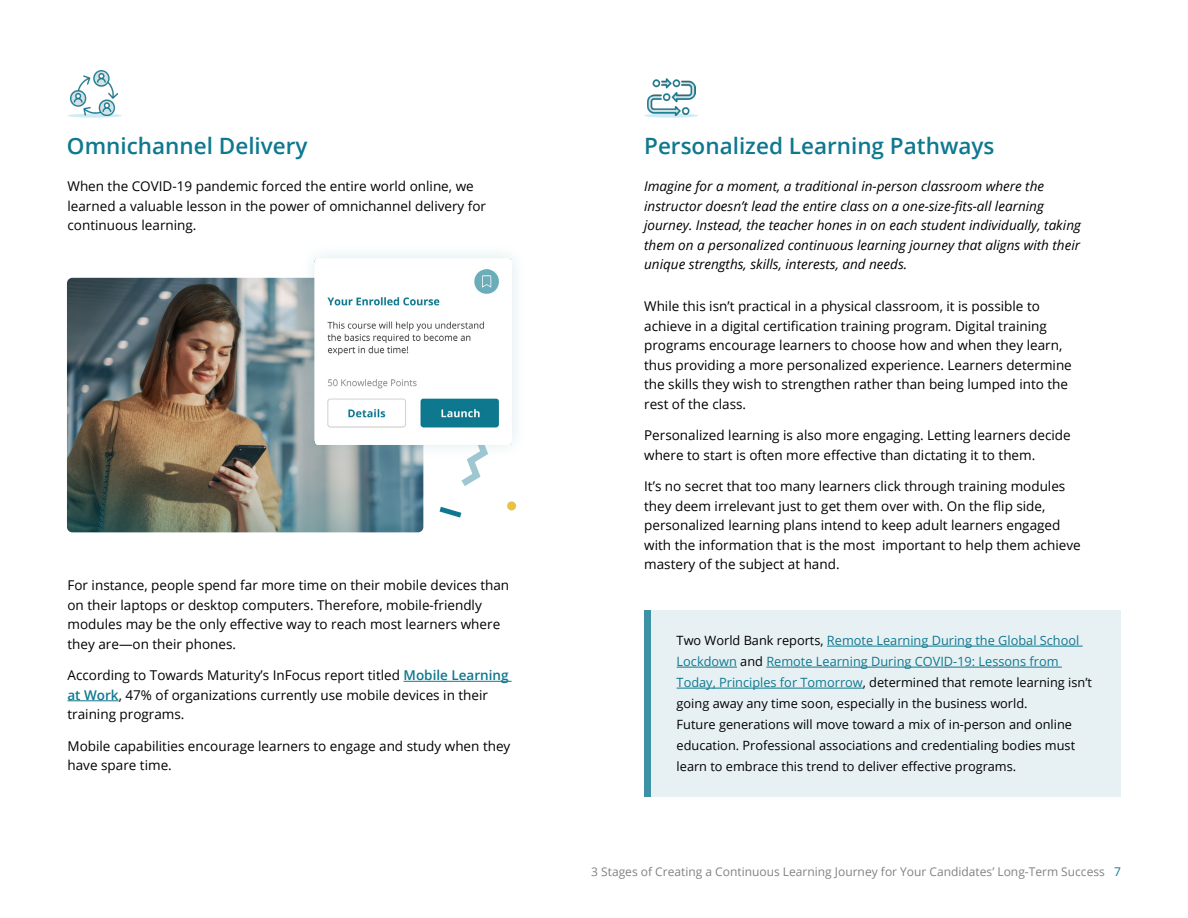
<style>
.page{position:relative;width:1188px;height:918px;background:#fff}
.page>*{position:absolute;margin:0;border:0;box-sizing:border-box;transform-origin:0 0}
.t1{font:600 22.5px "Open Sans";color:#0e788f}
.t2{font:13.5px/19.5px "Open Sans";color:#000}
.t3{font:italic 13.5px/19.5px "Open Sans";color:#000}
.t4{font:12.75px/21px "Open Sans";color:#000}
.t5{font:12px "Open Sans";color:#828282}
.s1{font-weight:600;color:#0e788f}
.s2{color:#0e788f}
</style>
<div class="page">
<hr style="left:404px;top:681px;width:108px;height:1px;background:#0e788f">
<hr style="left:68px;top:700px;width:51px;height:1px;background:#0e788f">
<div style="left:644px;top:610px;width:477px;height:187px;background:#e7f1f4"></div>
<div style="left:644px;top:610px;width:6px;height:187px;background:#3d93a5"></div>
<hr style="left:827px;top:646px;width:256px;height:1px;background:#0e788f">
<hr style="left:677px;top:667px;width:60px;height:1px;background:#0e788f">
<hr style="left:766px;top:667px;width:296px;height:1px;background:#0e788f">
<hr style="left:677px;top:688px;width:186px;height:1px;background:#0e788f">
<svg style="left:644px;top:114px;width:54px;height:4px"></svg>
<img style="left:647px;top:79px;width:49px;height:37px">
<svg style="left:68px;top:114px;width:54px;height:4px"></svg>
<img style="left:70px;top:71px;width:48px;height:45px">
<svg style="left:440px;top:507px;width:21px;height:11px"></svg>
<svg style="left:461px;top:460px;width:20px;height:26px"></svg>
<img style="left:67px;top:278px;width:356px;height:254px">
<div style="left:300px;top:243px;width:227px;height:217px;background:#6eaebc;opacity:.25"></div>
<img style="left:315px;top:258px;width:197px;height:186px">
<div style="left:507px;top:501px;width:9px;height:9px;background:#e6c247;border-radius:50%"></div>
<h1 class="t1" style="left:67px;top:131px;width:242px">Omnichannel Delivery</h1>
<h1 class="t1" style="left:644px;top:131px;width:352px">Personalized Learning Pathways</h1>
<p class="t2" style="left:68px;top:176px;width:420px">When the COVID-19 pandemic forced the entire world online, we learned a valuable lesson in the power of omnichannel delivery for continuous learning.</p>
<p class="t2" style="left:68px;top:575px;width:443px">For instance, people spend far more time on their mobile devices than on their laptops or desktop computers. Therefore, mobile-friendly modules may be the only effective way to reach most learners where they are—on their phones.</p>
<p class="t2" style="left:68px;top:665px;width:443px">According to Towards Maturity’s InFocus report titled <span class="s1">Mobile Learning at Work</span>, 47% of organizations currently use mobile devices in their training programs.</p>
<p class="t2" style="left:68px;top:736px;width:444px">Mobile capabilities encourage learners to engage and study when they have spare time.</p>
<p class="t3" style="left:644px;top:176px;width:438px">Imagine for a moment, a traditional in-person classroom where the instructor doesn’t lead the entire class on a one-size-fits-all learning journey. Instead, the teacher hones in on each student individually, taking them on a personalized continuous learning journey that aligns with their unique strengths, skills, interests, and needs.</p>
<p class="t2" style="left:644px;top:296px;width:429px">While this isn’t practical in a physical classroom, it is possible to achieve in a digital certification training program. Digital training programs encourage learners to choose how and when they learn, thus providing a more personalized experience. Learners determine the skills they wish to strengthen rather than being lumped into the rest of the class.</p>
<p class="t2" style="left:644px;top:425px;width:428px">Personalized learning is also more engaging. Letting learners decide where to start is often more effective than dictating it to them.</p>
<p class="t2" style="left:644px;top:476px;width:438px">It’s no secret that too many learners click through training modules they deem irrelevant just to get them over with. On the flip side, personalized learning plans intend to keep adult learners engaged with the information that is the most important to help them achieve mastery of the subject at hand.</p>
<p class="t4" style="left:677px;top:630px;width:417px">Two World Bank reports, <span class="s2">Remote Learning During the Global School Lockdown</span> and <span class="s2">Remote Learning During COVID-19: Lessons from Today, Principles for Tomorrow</span>, determined that remote learning isn’t going away any time soon, especially in the business world.<br>Future generations will move toward a mix of in-person and online education. Professional associations and credentialing bodies must learn to embrace this trend to deliver effective programs.</p>
<p class="t5" style="left:591px;top:864px;width:531px">3 Stages of Creating a Continuous Learning Journey for Your Candidates’ Long-Term Success <span class="s2">7</span></p>
</div>
